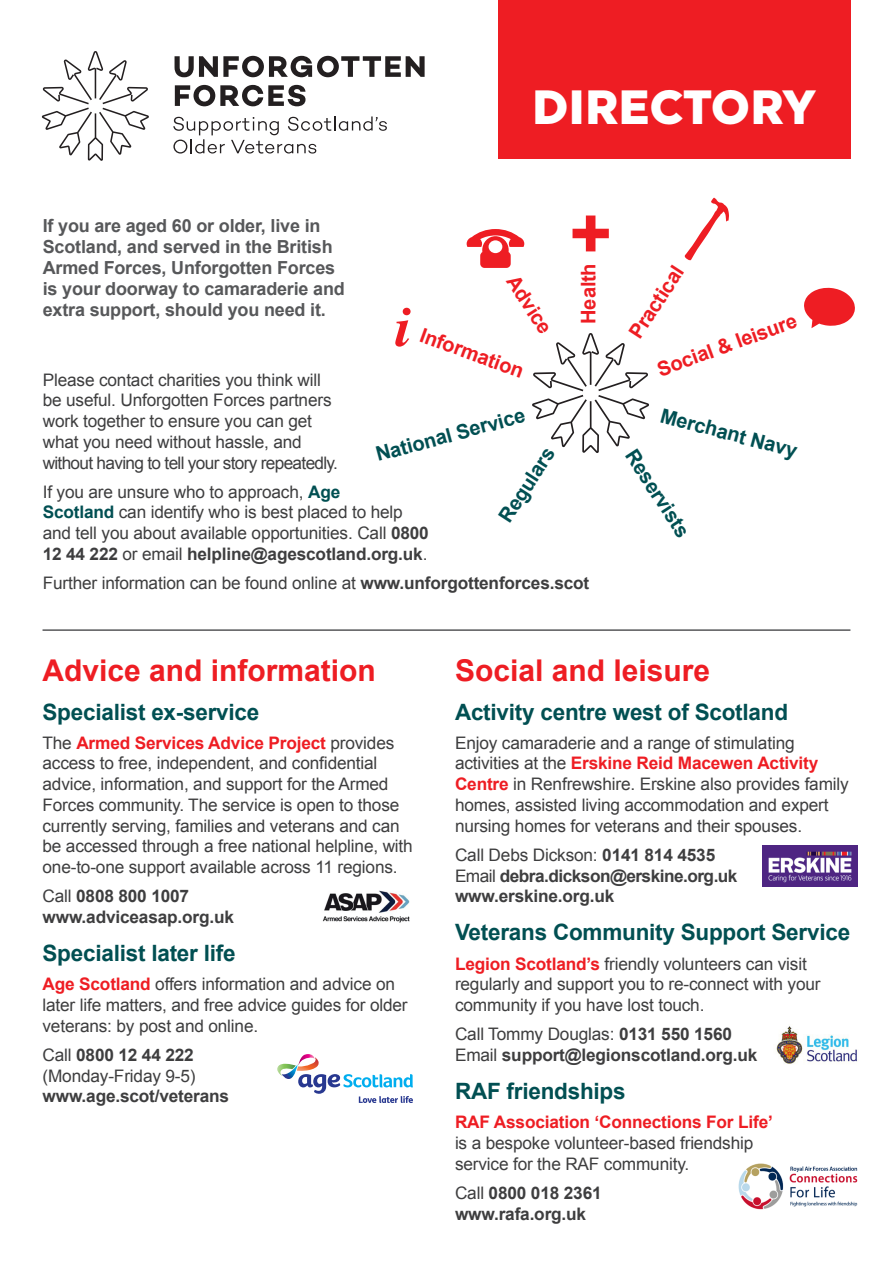
<style>
.page{position:relative;width:893px;height:1263px;background:#fff}
.page>*{position:absolute;margin:0;border:0;box-sizing:border-box;transform-origin:0 0}
.subtitle{font:900 48px "Uniform";color:#fff}
.subtitle-2{font:700 30px "Arial";color:#ee1d23}
._3_rung{font:700 22.5px "Arial";letter-spacing:-.01em;color:#014f52}
.arrow_graphic_red{font:700 20.1px "Arial";letter-spacing:-.01em;color:#ee1d23}
.arrow_graphic_green{font:700 20.1px "Arial";color:#014f52}
.intro_para{font:700 18px/21px "Arial";letter-spacing:-.01em;color:#57585a}
.body_11_5{font:17.25px/20.7px "Arial";letter-spacing:-.01em;color:#3e3e3f}
.body_11_5-2{font:700 17.25px/20.7px "Arial";letter-spacing:-.01em;color:#3e3e3f}
.body_11_5-3{font:700 17.25px/20.7px "Arial";letter-spacing:-.03em;color:#3e3e3f}
.s1{font-weight:700;color:#014f52}
.s2{font-weight:700}
.s3{font-weight:700;color:#ee1d23}
.s4{font-weight:400}
</style>
<div class="page">
<div style="left:498px;top:0;width:352px;height:159px;background:#ee1d23"></div>
<svg style="left:532px;top:333px;width:117px;height:120px"></svg>
<svg style="left:467px;top:229px;width:57px;height:39px"></svg>
<svg style="left:395px;top:308px;width:16px;height:39px"></svg>
<svg style="left:572px;top:216px;width:37px;height:35px"></svg>
<svg style="left:684px;top:198px;width:45px;height:63px"></svg>
<svg style="left:804px;top:287px;width:51px;height:41px"></svg>
<img style="left:322px;top:890px;width:88px;height:33px">
<svg style="left:277px;top:1054px;width:136px;height:49px"></svg>
<svg style="left:173px;top:116px;width:214px;height:38px"></svg>
<svg style="left:42px;top:51px;width:107px;height:110px"></svg>
<svg style="left:175px;top:56px;width:250px;height:21px"></svg>
<svg style="left:175px;top:85px;width:130px;height:21px"></svg>
<hr style="left:43px;top:629px;width:807px;height:2px;background:#57585a">
<img style="left:763px;top:846px;width:95px;height:40px">
<img style="left:776px;top:1026px;width:81px;height:38px">
<img style="left:738px;top:1163px;width:120px;height:46px">
<p class="subtitle" style="left:532px;top:78px;width:286px">DIRECTORY</p>
<p class="intro_para" style="left:43px;top:216px;width:304px">If you are aged 60 or older, live in Scotland, and served in the British Armed Forces, Unforgotten Forces is your doorway to camaraderie and extra support, should you need it.</p>
<p class="arrow_graphic_red" style="left:575px;top:324px;width:62px;rotate:-90deg">Health</p>
<p class="arrow_graphic_red" style="left:523px;top:270px;width:67px;rotate:57deg">Advice</p>
<p class="arrow_graphic_red" style="left:425px;top:322px;width:110px;rotate:20deg">Information</p>
<p class="body_11_5" style="left:43px;top:369px;width:297px">Please contact charities you think will be useful. Unforgotten Forces partners work together to ensure you can get what you need without hassle, and without having to tell your story repeatedly.</p>
<p class="body_11_5" style="left:43px;top:481px;width:388px">If you are unsure who to approach, <span class="s1">Age<br>Scotland</span> can identify who is best placed to help and tell you about available opportunities. Call <span class="s2">0800<br>12 44 222</span> or email <span class="s2">helpline@agescotland.org.uk</span>.</p>
<p class="body_11_5" style="left:43px;top:573px;width:548px">Further information can be found online at <span class="s2">www.unforgottenforces.scot</span></p>
<p class="arrow_graphic_green" style="left:373px;top:442px;width:155px;rotate:-15deg">National Service</p>
<p class="arrow_graphic_green" style="left:493px;top:513px;width:86px;rotate:-57deg">Regulars</p>
<p class="arrow_graphic_red" style="left:623px;top:329px;width:84px;rotate:-57deg">Practical</p>
<p class="arrow_graphic_red" style="left:653px;top:358px;width:149px;rotate:-20deg">Social &amp; leisure</p>
<p class="arrow_graphic_green" style="left:664px;top:402px;width:142px;rotate:15deg">Merchant Navy</p>
<p class="arrow_graphic_green" style="left:641px;top:444px;width:102px;rotate:57deg">Reservists</p>
<p class="subtitle-2" style="left:43px;top:651px;width:335px">Advice and information</p>
<p class="_3_rung" style="left:43px;top:697px;width:218px">Specialist ex-service</p>
<p class="body_11_5" style="left:43px;top:732px;width:372px">The <span class="s3">Armed Services Advice Project</span> provides access to free, independent, and confidential advice, information, and support for the Armed Forces community. The service is open to those currently serving, families and veterans and can be accessed through a free national helpline, with one-to-one support available across 11 regions.</p>
<p class="body_11_5-2" style="left:43px;top:886px;width:193px"><span class="s4">Call</span> 0808 800 1007 www.adviceasap.org.uk</p>
<p class="_3_rung" style="left:43px;top:938px;width:195px">Specialist later life</p>
<p class="body_11_5" style="left:43px;top:974px;width:367px"><span class="s3">Age Scotland</span> offers information and advice on later life matters, and free advice guides for older veterans: by post and online.</p>
<p class="body_11_5-2" style="left:43px;top:1045px;width:188px"><span class="s4">Call</span> 0800 12 44 222 <span class="s4">(Monday-Friday 9-5) </span>www.age.scot/veterans</p>
<p class="subtitle-2" style="left:455px;top:651px;width:257px">Social and leisure</p>
<p class="_3_rung" style="left:455px;top:697px;width:335px">Activity centre west of Scotland</p>
<p class="body_11_5" style="left:455px;top:732px;width:395px">Enjoy camaraderie and a range of stimulating activities at the <span class="s3">Erskine Reid Macewen Activity Centre</span> in Renfrewshire. Erskine also provides family homes, assisted living accommodation and expert nursing homes for veterans and their spouses.</p>
<p class="body_11_5-3" style="left:455px;top:845px;width:284px"><span class="s4">Call Debs Dickson:</span> 0141 814 4535<br><span class="s4">Email</span> debra.dickson@erskine.org.uk www.erskine.org.uk</p>
<p class="_3_rung" style="left:455px;top:918px;width:397px">Veterans Community Support Service</p>
<p class="body_11_5" style="left:455px;top:953px;width:367px"><span class="s3">Legion Scotland’s</span> friendly volunteers can visit regularly and support you to re-connect with your community if you have lost touch.</p>
<p class="body_11_5-2" style="left:455px;top:1024px;width:304px"><span class="s4">Call Tommy Douglas:</span> 0131 550 1560<br><span class="s4">Email</span> support@legionscotland.org.uk</p>
<p class="_3_rung" style="left:455px;top:1076px;width:172px">RAF friendships</p>
<p class="body_11_5" style="left:455px;top:1112px;width:319px"><span class="s3">RAF Association ‘Connections For Life’ </span>is a bespoke volunteer-based friendship service for the RAF community.</p>
<p class="body_11_5-2" style="left:455px;top:1183px;width:148px"><span class="s4">Call</span> 0800 018 2361 www.rafa.org.uk</p>
</div>
